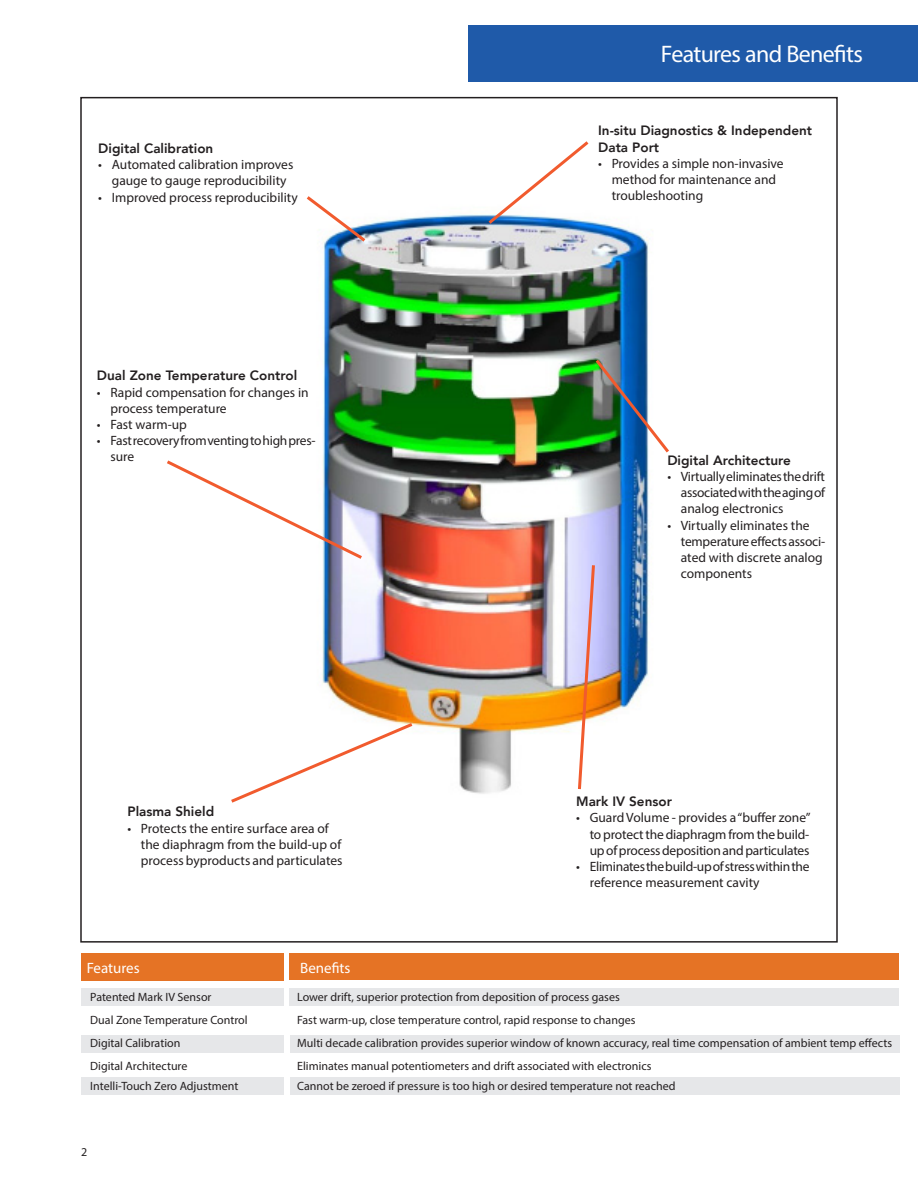
<style>
.page{position:relative;width:918px;height:1188px;background:#fff}
.page>*{position:absolute;margin:0;border:0;box-sizing:border-box;transform-origin:0 0}
.broDS-Mid-page_SH{font:24px "Myriad Pro";letter-spacing:-.03em;color:#fff}
.t1{font:15px "Myriad Pro";color:#fff}
.Body_text{font:13.5px/16.2px "Myriad Pro";color:#231f20}
.Body_text-2{font:800 13.5px/16.2px "Avenir LT";color:#231f20}
.Body_text-3{font:13.5px/16.2px "Myriad Pro";letter-spacing:-.02em;color:#231f20}
.Body_text-4{font:12px "Myriad Pro";color:#231f20}
</style>
<div class="page">
<div style="left:469px;top:25px;width:449px;height:57px;background:#1f5aa9"></div>
<div style="left:290px;top:953px;width:609px;height:27px;background:#e57325"></div>
<div style="left:290px;top:1077px;width:609px;height:18px;background:#e6e7e9"></div>
<div style="left:289px;top:988px;width:610px;height:18px;background:#e6e7e9"></div>
<div style="left:290px;top:1035px;width:609px;height:18px;background:#e6e7e9"></div>
<div style="left:81px;top:1077px;width:203px;height:18px;background:#e6e7e9"></div>
<div style="left:81px;top:988px;width:202px;height:18px;background:#e6e7e9"></div>
<img style="left:322px;top:214px;width:328px;height:580px">
<svg style="left:231px;top:721px;width:185px;height:82px"></svg>
<svg style="left:306px;top:196px;width:63px;height:49px"></svg>
<svg style="left:167px;top:458px;width:198px;height:103px"></svg>
<svg style="left:485px;top:141px;width:107px;height:86px"></svg>
<svg style="left:576px;top:562px;width:21px;height:230px"></svg>
<img style="left:593px;top:356px;width:76px;height:100px">
<div style="left:81px;top:1035px;width:203px;height:18px;background:#e6e7e9"></div>
<div style="left:81px;top:953px;width:203px;height:28px;background:#e57325"></div>
<p class="Body_text-2" style="left:98px;top:140px;width:117px">Digital Calibration</p>
<p class="Body_text" style="left:98px;top:156px;width:197px;text-align:center">• Automated calibration improves gauge to gauge reproducibility</p>
<p class="Body_text" style="left:98px;top:189px;width:201px">• Improved process reproducibility</p>
<p class="Body_text-2" style="left:97px;top:368px;width:202px">Dual Zone Temperature Control</p>
<p class="Body_text" style="left:110px;top:384px;width:200px;text-indent:-14px">• Rapid compensation for changes in process temperature</p>
<p class="Body_text" style="left:97px;top:416px;width:92px">• Fast warm-up</p>
<p class="Body_text-3" style="left:110px;top:432px;width:207px;text-indent:-13px">• Fast recovery from venting to high pres&shy;sure</p>
<p class="Body_text-2" style="left:127px;top:804px;width:88px">Plasma Shield</p>
<p class="Body_text" style="left:141px;top:820px;width:203px;text-indent:-14px">• Protects the entire surface area of the diaphragm from the build-up of process byproducts and particulates</p>
<p class="broDS-Mid-page_SH" style="left:661px;top:39px;width:204px">Features and Benefits</p>
<p class="Body_text-2" style="left:598px;top:123px;width:216px">In-situ Diagnostics &amp; Independent<br>Data Port</p>
<p class="Body_text" style="left:612px;top:155px;width:174px;text-indent:-14px">• Provides a simple non-invasive method for maintenance and troubleshooting</p>
<p class="Body_text-2" style="left:667px;top:452px;width:125px">Digital Architecture</p>
<p class="Body_text" style="left:681px;top:468px;width:146px;text-align:justify;text-indent:-14px">• Virtually eliminates the drift associated with the aging of analog electronics</p>
<p class="Body_text" style="left:681px;top:517px;width:146px;text-indent:-14px">• Virtually eliminates the temperature effects associ&shy;ated with discrete analog components</p>
<p class="Body_text-2" style="left:576px;top:793px;width:97px">Mark IV Sensor</p>
<p class="Body_text" style="left:590px;top:809px;width:222px;text-align:justify;text-indent:-14px">• Guard Volume - provides a “buffer zone” to protect the diaphragm from the build&shy;up of process deposition and particulates</p>
<p class="Body_text-3" style="left:590px;top:858px;width:221px;text-indent:-14px">• Eliminates the build-up of stress within the reference measurement cavity</p>
<p class="t1" style="left:87px;top:958px;width:54px">Features</p>
<p class="t1" style="left:300px;top:958px;width:52px">Benefits</p>
<p class="Body_text-4" style="left:90px;top:989px;width:123px">Patented Mark IV Sensor</p>
<p class="Body_text-4" style="left:297px;top:989px;width:324px">Lower drift, superior protection from deposition of process gases</p>
<p class="Body_text-4" style="left:90px;top:1012px;width:159px">Dual Zone Temperature Control</p>
<p class="Body_text-4" style="left:297px;top:1012px;width:340px">Fast warm-up, close temperature control, rapid response to changes</p>
<p class="Body_text-4" style="left:90px;top:1035px;width:92px">Digital Calibration</p>
<p class="Body_text-4" style="left:297px;top:1035px;width:596px">Multi decade calibration provides superior window of known accuracy, real time compensation of ambient temp effects</p>
<p class="Body_text-4" style="left:90px;top:1058px;width:99px">Digital Architecture</p>
<p class="Body_text-4" style="left:297px;top:1058px;width:356px">Eliminates manual potentiometers and drift associated with electronics</p>
<p class="Body_text-4" style="left:90px;top:1078px;width:150px">Intelli-Touch Zero Adjustment</p>
<p class="Body_text-4" style="left:297px;top:1078px;width:380px">Cannot be zeroed if pressure is too high or desired temperature not reached</p>
<p class="Body_text-4" style="left:81px;top:1145px;width:8px">2</p>
</div>
